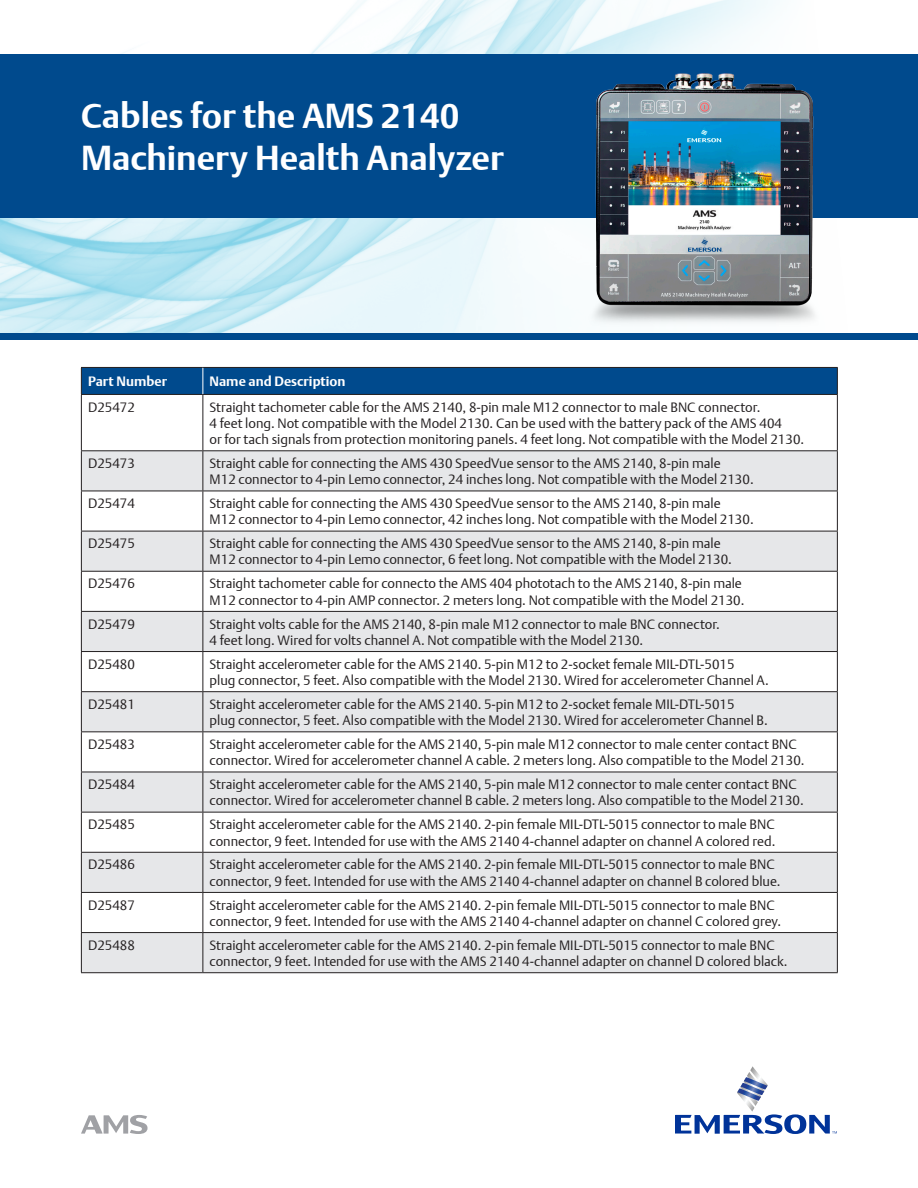
<style>
.page{position:relative;width:918px;height:1188px;background:#fff}
.page>*{position:absolute;margin:0;border:0;box-sizing:border-box;transform-origin:0 0}
.Document_Title{font:700 34.5px/41.4px "DTL Argo T";color:#fff}
.Table_Text{font:13.5px/16.2px "DTL Argo T Light";color:#231f20}
.Table_Header_White{font:700 13.5px "DTL Argo T";color:#fff}
</style>
<div class="page">
<svg style="left:675px;top:1066px;width:162px;height:68px"></svg>
<svg style="left:81px;top:1115px;width:67px;height:19px"></svg>
<img style="left:0;top:0;width:773px;height:333px">
<div style="left:0;top:54px;width:918px;height:164px;background:#004a8d"></div>
<img style="left:572px;top:73px;width:243px;height:260px">
<svg style="left:82px;top:451px;width:755px;height:521px;fill:#e6e7e9"></svg>
<hr style="left:81px;top:394px;width:122px;height:1px;background:#231f20">
<hr style="left:81px;top:395px;width:1px;height:55px;background:#231f20">
<hr style="left:203px;top:394px;width:635px;height:1px;background:#231f20">
<hr style="left:202px;top:395px;width:1px;height:55px;background:#231f20">
<hr style="left:837px;top:395px;width:1px;height:55px;background:#231f20">
<hr style="left:81px;top:450px;width:122px;height:1px;background:#231f20">
<hr style="left:81px;top:451px;width:1px;height:40px;background:#231f20">
<hr style="left:203px;top:450px;width:635px;height:1px;background:#231f20">
<hr style="left:202px;top:451px;width:1px;height:40px;background:#231f20">
<hr style="left:837px;top:451px;width:1px;height:40px;background:#231f20">
<hr style="left:81px;top:491px;width:122px;height:1px;background:#231f20">
<hr style="left:81px;top:491px;width:1px;height:40px;background:#231f20">
<hr style="left:203px;top:491px;width:635px;height:1px;background:#231f20">
<hr style="left:202px;top:491px;width:1px;height:40px;background:#231f20">
<hr style="left:837px;top:491px;width:1px;height:40px;background:#231f20">
<hr style="left:81px;top:531px;width:122px;height:1px;background:#231f20">
<hr style="left:81px;top:531px;width:1px;height:40px;background:#231f20">
<hr style="left:203px;top:531px;width:635px;height:1px;background:#231f20">
<hr style="left:202px;top:531px;width:1px;height:40px;background:#231f20">
<hr style="left:837px;top:531px;width:1px;height:40px;background:#231f20">
<hr style="left:81px;top:571px;width:122px;height:1px;background:#231f20">
<hr style="left:81px;top:572px;width:1px;height:39px;background:#231f20">
<hr style="left:203px;top:571px;width:635px;height:1px;background:#231f20">
<hr style="left:202px;top:572px;width:1px;height:39px;background:#231f20">
<hr style="left:837px;top:572px;width:1px;height:39px;background:#231f20">
<hr style="left:81px;top:611px;width:122px;height:1px;background:#231f20">
<hr style="left:81px;top:612px;width:1px;height:39px;background:#231f20">
<hr style="left:203px;top:611px;width:635px;height:1px;background:#231f20">
<hr style="left:202px;top:612px;width:1px;height:39px;background:#231f20">
<hr style="left:837px;top:612px;width:1px;height:39px;background:#231f20">
<hr style="left:81px;top:651px;width:122px;height:1px;background:#231f20">
<hr style="left:81px;top:652px;width:1px;height:39px;background:#231f20">
<hr style="left:203px;top:651px;width:635px;height:1px;background:#231f20">
<hr style="left:202px;top:652px;width:1px;height:39px;background:#231f20">
<hr style="left:837px;top:652px;width:1px;height:39px;background:#231f20">
<hr style="left:81px;top:691px;width:122px;height:1px;background:#231f20">
<hr style="left:81px;top:692px;width:1px;height:39px;background:#231f20">
<hr style="left:203px;top:691px;width:635px;height:1px;background:#231f20">
<hr style="left:202px;top:692px;width:1px;height:39px;background:#231f20">
<hr style="left:837px;top:692px;width:1px;height:39px;background:#231f20">
<hr style="left:81px;top:731px;width:122px;height:1px;background:#231f20">
<hr style="left:81px;top:732px;width:1px;height:40px;background:#231f20">
<hr style="left:203px;top:731px;width:635px;height:1px;background:#231f20">
<hr style="left:202px;top:732px;width:1px;height:40px;background:#231f20">
<hr style="left:837px;top:732px;width:1px;height:40px;background:#231f20">
<hr style="left:81px;top:772px;width:122px;height:1px;background:#231f20">
<hr style="left:81px;top:772px;width:1px;height:40px;background:#231f20">
<hr style="left:203px;top:772px;width:635px;height:1px;background:#231f20">
<hr style="left:202px;top:772px;width:1px;height:40px;background:#231f20">
<hr style="left:837px;top:772px;width:1px;height:40px;background:#231f20">
<hr style="left:81px;top:812px;width:122px;height:1px;background:#231f20">
<hr style="left:81px;top:813px;width:1px;height:39px;background:#231f20">
<hr style="left:203px;top:812px;width:635px;height:1px;background:#231f20">
<hr style="left:202px;top:813px;width:1px;height:39px;background:#231f20">
<hr style="left:837px;top:813px;width:1px;height:39px;background:#231f20">
<hr style="left:81px;top:852px;width:122px;height:1px;background:#231f20">
<hr style="left:81px;top:853px;width:1px;height:39px;background:#231f20">
<hr style="left:203px;top:852px;width:635px;height:1px;background:#231f20">
<hr style="left:202px;top:853px;width:1px;height:39px;background:#231f20">
<hr style="left:837px;top:853px;width:1px;height:39px;background:#231f20">
<hr style="left:81px;top:892px;width:122px;height:1px;background:#231f20">
<hr style="left:81px;top:893px;width:1px;height:39px;background:#231f20">
<hr style="left:203px;top:892px;width:635px;height:1px;background:#231f20">
<hr style="left:202px;top:893px;width:1px;height:39px;background:#231f20">
<hr style="left:837px;top:893px;width:1px;height:39px;background:#231f20">
<hr style="left:81px;top:932px;width:122px;height:1px;background:#231f20">
<hr style="left:81px;top:933px;width:1px;height:39px;background:#231f20">
<hr style="left:203px;top:932px;width:635px;height:1px;background:#231f20">
<hr style="left:202px;top:933px;width:1px;height:39px;background:#231f20">
<hr style="left:837px;top:933px;width:1px;height:39px;background:#231f20">
<hr style="left:81px;top:972px;width:122px;height:1px;background:#231f20">
<hr style="left:203px;top:972px;width:635px;height:1px;background:#231f20">
<div style="left:81px;top:367px;width:757px;height:27px;background:#004a8d"></div>
<div style="left:0;top:333px;width:918px;height:7px;background:#004a8d"></div>
<p class="Document_Title" style="left:81px;top:95px;width:424px">Cables for the AMS 2140<br>Machinery Health Analyzer</p>
<p class="Table_Header_White" style="left:88px;top:373px;width:81px">Part Number</p>
<p class="Table_Header_White" style="left:210px;top:373px;width:137px">Name and Description</p>
<p class="Table_Text" style="left:88px;top:399px;width:48px">D25472</p>
<p class="Table_Text" style="left:210px;top:399px;width:596px">Straight tachometer cable for the AMS 2140, 8-pin male M12 connector to male BNC connector.<br>4 feet long. Not compatible with the Model 2130. Can be used with the battery pack of the AMS 404<br>or for tach signals from protection monitoring panels. 4 feet long. Not compatible with the Model 2130.</p>
<p class="Table_Text" style="left:88px;top:455px;width:48px">D25473</p>
<p class="Table_Text" style="left:210px;top:455px;width:546px">Straight cable for connecting the AMS 430 SpeedVue sensor to the AMS 2140, 8-pin male<br>M12 connector to 4-pin Lemo connector, 24 inches long. Not compatible with the Model 2130.</p>
<p class="Table_Text" style="left:88px;top:495px;width:48px">D25474</p>
<p class="Table_Text" style="left:210px;top:495px;width:546px">Straight cable for connecting the AMS 430 SpeedVue sensor to the AMS 2140, 8-pin male<br>M12 connector to 4-pin Lemo connector, 42 inches long. Not compatible with the Model 2130.</p>
<p class="Table_Text" style="left:88px;top:535px;width:48px">D25475</p>
<p class="Table_Text" style="left:210px;top:535px;width:524px">Straight cable for connecting the AMS 430 SpeedVue sensor to the AMS 2140, 8-pin male<br>M12 connector to 4-pin Lemo connector, 6 feet long. Not compatible with the Model 2130.</p>
<p class="Table_Text" style="left:88px;top:575px;width:48px">D25476</p>
<p class="Table_Text" style="left:210px;top:575px;width:536px">Straight tachometer cable for connecto the AMS 404 phototach to the AMS 2140, 8-pin male<br>M12 connector to 4-pin AMP connector. 2 meters long. Not compatible with the Model 2130.</p>
<p class="Table_Text" style="left:88px;top:616px;width:48px">D25479</p>
<p class="Table_Text" style="left:210px;top:616px;width:512px">Straight volts cable for the AMS 2140, 8-pin male M12 connector to male BNC connector.<br>4 feet long. Wired for volts channel A. Not compatible with the Model 2130.</p>
<p class="Table_Text" style="left:88px;top:656px;width:48px">D25480</p>
<p class="Table_Text" style="left:210px;top:656px;width:561px">Straight accelerometer cable for the AMS 2140. 5-pin M12 to 2-socket female MIL-DTL-5015<br>plug connector, 5 feet. Also compatible with the Model 2130. Wired for accelerometer Channel A.</p>
<p class="Table_Text" style="left:88px;top:696px;width:48px">D25481</p>
<p class="Table_Text" style="left:210px;top:696px;width:560px">Straight accelerometer cable for the AMS 2140. 5-pin M12 to 2-socket female MIL-DTL-5015<br>plug connector, 5 feet. Also compatible with the Model 2130. Wired for accelerometer Channel B.</p>
<p class="Table_Text" style="left:88px;top:736px;width:48px">D25483</p>
<p class="Table_Text" style="left:210px;top:736px;width:596px">Straight accelerometer cable for the AMS 2140, 5-pin male M12 connector to male center contact BNC connector. Wired for accelerometer channel A cable. 2 meters long. Also compatible to the Model 2130.</p>
<p class="Table_Text" style="left:88px;top:776px;width:48px">D25484</p>
<p class="Table_Text" style="left:210px;top:776px;width:596px">Straight accelerometer cable for the AMS 2140, 5-pin male M12 connector to male center contact BNC connector. Wired for accelerometer channel B cable. 2 meters long. Also compatible to the Model 2130.</p>
<p class="Table_Text" style="left:88px;top:816px;width:48px">D25485</p>
<p class="Table_Text" style="left:210px;top:816px;width:567px">Straight accelerometer cable for the AMS 2140. 2-pin female MIL-DTL-5015 connector to male BNC connector, 9 feet. Intended for use with the AMS 2140 4-channel adapter on channel A colored red.</p>
<p class="Table_Text" style="left:88px;top:856px;width:48px">D25486</p>
<p class="Table_Text" style="left:210px;top:856px;width:572px">Straight accelerometer cable for the AMS 2140. 2-pin female MIL-DTL-5015 connector to male BNC connector, 9 feet. Intended for use with the AMS 2140 4-channel adapter on channel B colored blue.</p>
<p class="Table_Text" style="left:88px;top:897px;width:48px">D25487</p>
<p class="Table_Text" style="left:210px;top:897px;width:573px">Straight accelerometer cable for the AMS 2140. 2-pin female MIL-DTL-5015 connector to male BNC connector, 9 feet. Intended for use with the AMS 2140 4-channel adapter on channel C colored grey.</p>
<p class="Table_Text" style="left:88px;top:937px;width:48px">D25488</p>
<p class="Table_Text" style="left:210px;top:937px;width:580px">Straight accelerometer cable for the AMS 2140. 2-pin female MIL-DTL-5015 connector to male BNC connector, 9 feet. Intended for use with the AMS 2140 4-channel adapter on channel D colored black.</p>
</div>
